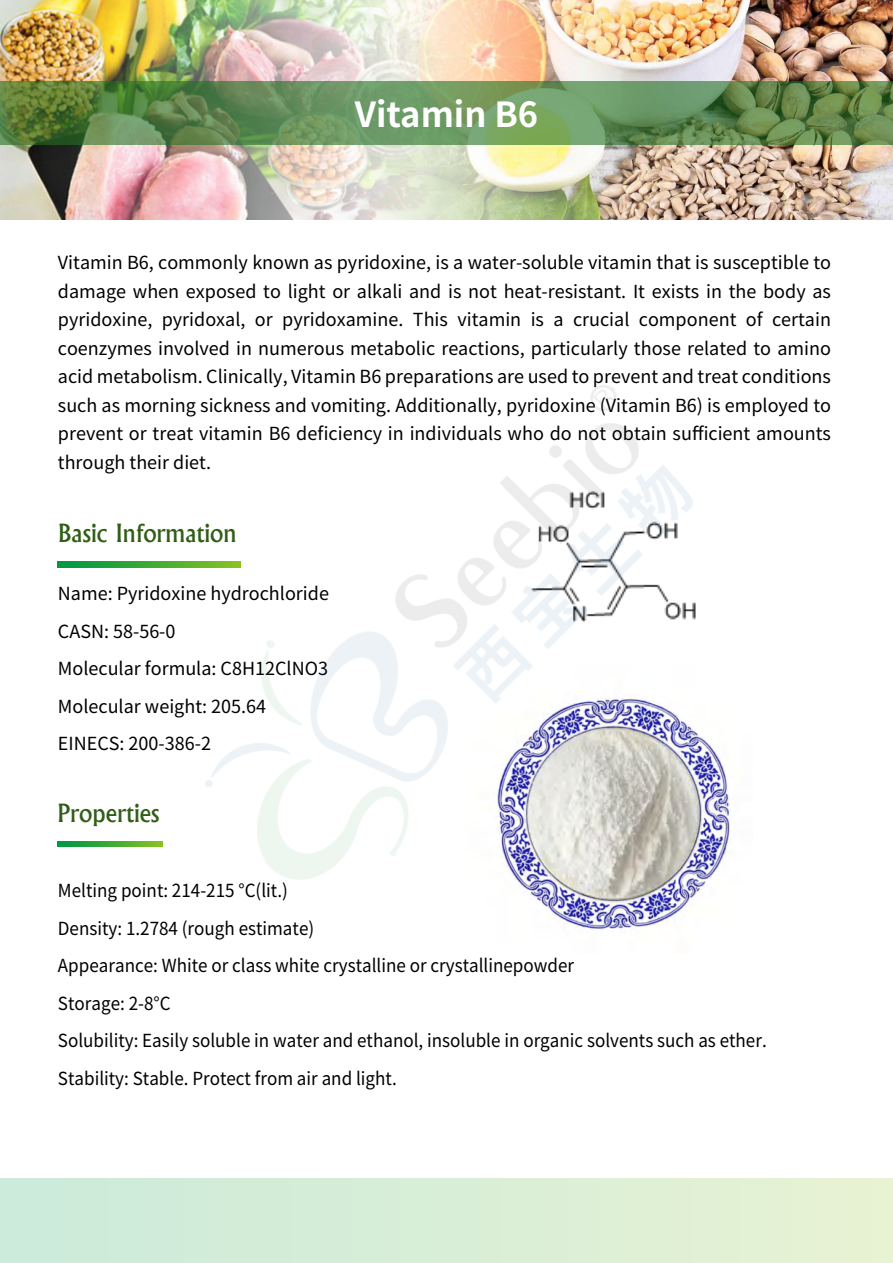
<style>
.page{position:relative;width:893px;height:1263px;background:#fff}
.page>*{position:absolute;margin:0;border:0;box-sizing:border-box;transform-origin:0 0}
.t1{font:700 34.5px "Noto Sans Hans";color:#fff}
.t2{font:500 24px "Albertus";color:#305e17}
.t3{font:18px/28.5px "Noto Sans Hans";color:#000}
.t4{font:18px/37.5px "Noto Sans Hans";color:#000;scale:.95 1}
</style>
<div class="page">
<img style="left:566px;top:921px;width:96px;height:11px">
<img style="left:0;top:0;width:893px;height:219px">
<div style="left:0;top:1178px;width:893px;height:85px;background:linear-gradient(to right,#cbeada,#e7f2d3)"></div>
<svg style="left:58px;top:561px;width:99px;height:6px"></svg>
<svg style="left:58px;top:841px;width:99px;height:6px"></svg>
<svg style="left:0;top:81px;width:893px;height:63px;background:#658d54"></svg>
<img style="left:157px;top:385px;width:574px;height:536px">
<h1 class="t1" style="left:355px;top:95px;width:185px">Vitamin B6</h1>
<p class="t3" style="left:58px;top:249px;width:775px;text-align:justify">Vitamin B6, commonly known as pyridoxine, is a water-soluble vitamin that is susceptible to damage when exposed to light or alkali and is not heat-resistant. It exists in the body as pyridoxine, pyridoxal, or pyridoxamine. This vitamin is a crucial component of certain coenzymes involved in numerous metabolic reactions, particularly those related to amino acid metabolism. Clinically, Vitamin B6 preparations are used to prevent and treat conditions such as morning sickness and vomiting. Additionally, pyridoxine (Vitamin B6) is employed to prevent or treat vitamin B6 deficiency in individuals who do not obtain sufficient amounts through their diet.</p>
<h2 class="t2" style="left:58px;top:518px;width:180px">Basic Information</h2>
<p class="t3" style="left:58px;top:575px;width:273px;line-height:37.5px">Name: Pyridoxine hydrochloride<br>CASN: 58-56-0<br>Molecular formula: C8H12ClNO3<br>Molecular weight: 205.64<br>EINECS: 200-386-2</p>
<h2 class="t2" style="left:58px;top:798px;width:103px">Properties</h2>
<p class="t4" style="left:58px;top:872px;width:748px">Melting point: 214-215 °C(lit.)<br>Density: 1.2784 (rough estimate)<br>Appearance: White or class white crystalline or crystallinepowder<br>Storage: 2-8°C<br>Solubility: Easily soluble in water and ethanol, insoluble in organic solvents such as ether.<br>Stability: Stable. Protect from air and light.</p>
</div>
